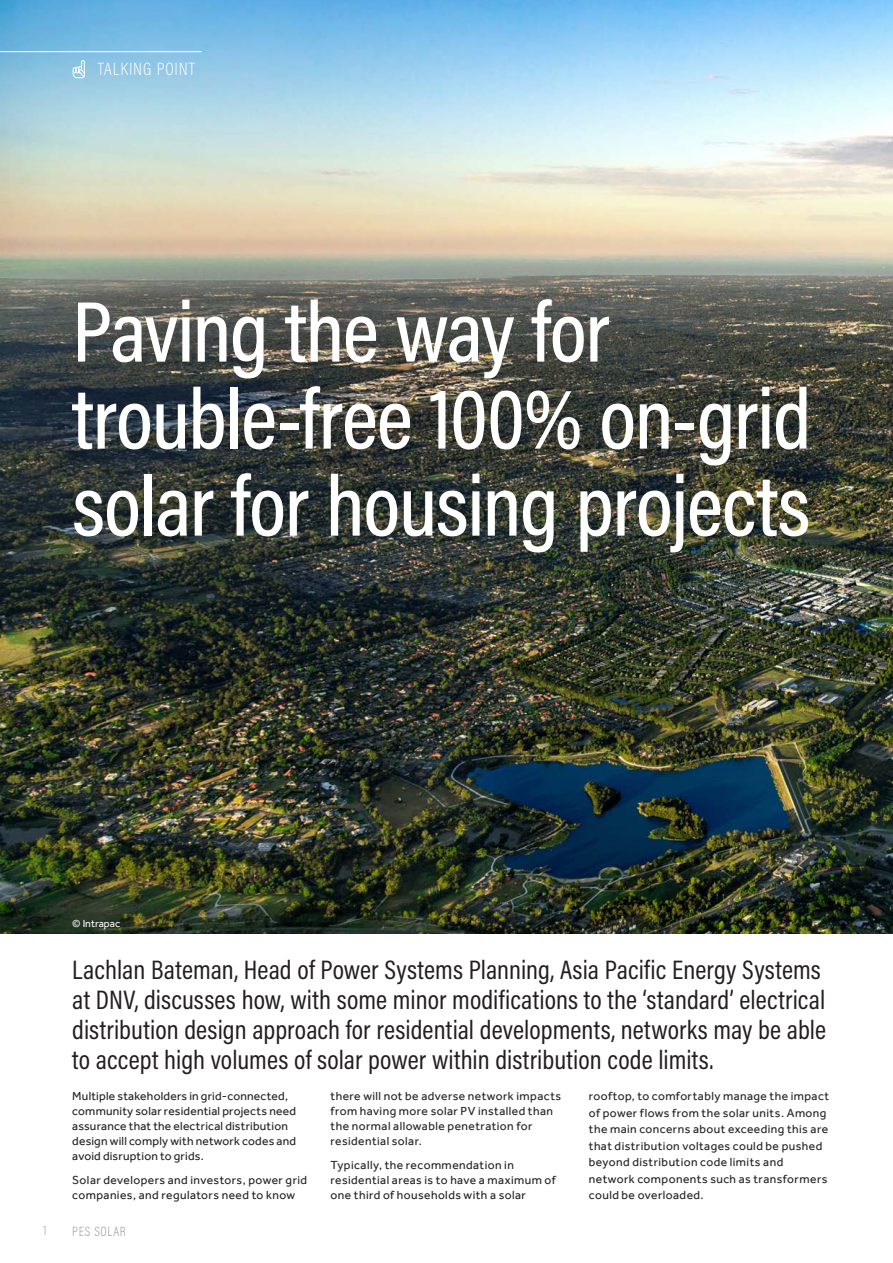
<style>
.page{position:relative;width:893px;height:1263px;background:#fff}
.page>*{position:absolute;margin:0;border:0;box-sizing:border-box;transform-origin:0 0}
.Heading_40pt_2015{font:500 87px/87px "Acumin Pro Cond";letter-spacing:-.015em;color:#fff}
.Body_Copy_2015{font:27px/30px "Acumin Pro Cond";letter-spacing:.005em;color:#231f20}
.Page_head_2015{font:200 18px "Acumin Pro Cond";letter-spacing:.05em;color:#fff}
.t1{font:200 13.5px "Acumin Pro Cond";letter-spacing:.05em;color:#939598}
.Body_Copy_2015-2{font:12px/15.1px "Effra";letter-spacing:.035em;color:#231f20}
.CAPTIONS{font:10.5px "Effra";color:#fff}
</style>
<div class="page">
<img style="left:0;top:0;width:893px;height:933px">
<hr style="left:0;top:51px;width:202px;height:1px;background:#fff">
<svg style="left:73px;top:60px;width:12px;height:18px"></svg>
<p class="Page_head_2015" style="left:98px;top:58px;width:99px">TALKING POINT</p>
<p class="Heading_40pt_2015" style="left:72px;top:286px;width:741px">Paving the way for trouble-free 100% on-grid solar for housing projects</p>
<p class="CAPTIONS" style="left:72px;top:917px;width:49px">© Intrapac</p>
<p class="Body_Copy_2015" style="left:72px;top:954px;width:755px">Lachlan Bateman, Head of Power Systems Planning, Asia Pacific Energy Systems at DNV, discusses how, with some minor modifications to the ‘standard’ electrical distribution design approach for residential developments, networks may be able to accept high volumes of solar power within distribution code limits.</p>
<p class="Body_Copy_2015-2" style="left:72px;top:1088px;width:225px">Multiple stakeholders in grid-connected, community solar residential projects need assurance that the electrical distribution design will comply with network codes and avoid disruption to grids.</p>
<p class="Body_Copy_2015-2" style="left:72px;top:1172px;width:236px">Solar developers and investors, power grid companies, and regulators need to know</p>
<p class="t1" style="left:44px;top:1222px;width:5px">1</p>
<p class="t1" style="left:72px;top:1223px;width:55px">PES SOLAR</p>
<p class="Body_Copy_2015-2" style="left:331px;top:1088px;width:232px">there will not be adverse network impacts from having more solar PV installed than the normal allowable penetration for residential solar.</p>
<p class="Body_Copy_2015-2" style="left:331px;top:1157px;width:227px">Typically, the recommendation in residential areas is to have a maximum of one third of households with a solar</p>
<p class="Body_Copy_2015-2" style="left:589px;top:1088px;width:242px;line-height:16.5px">rooftop, to comfortably manage the impact of power flows from the solar units. Among the main concerns about exceeding this are that distribution voltages could be pushed beyond distribution code limits and network components such as transformers could be overloaded.</p>
</div>
